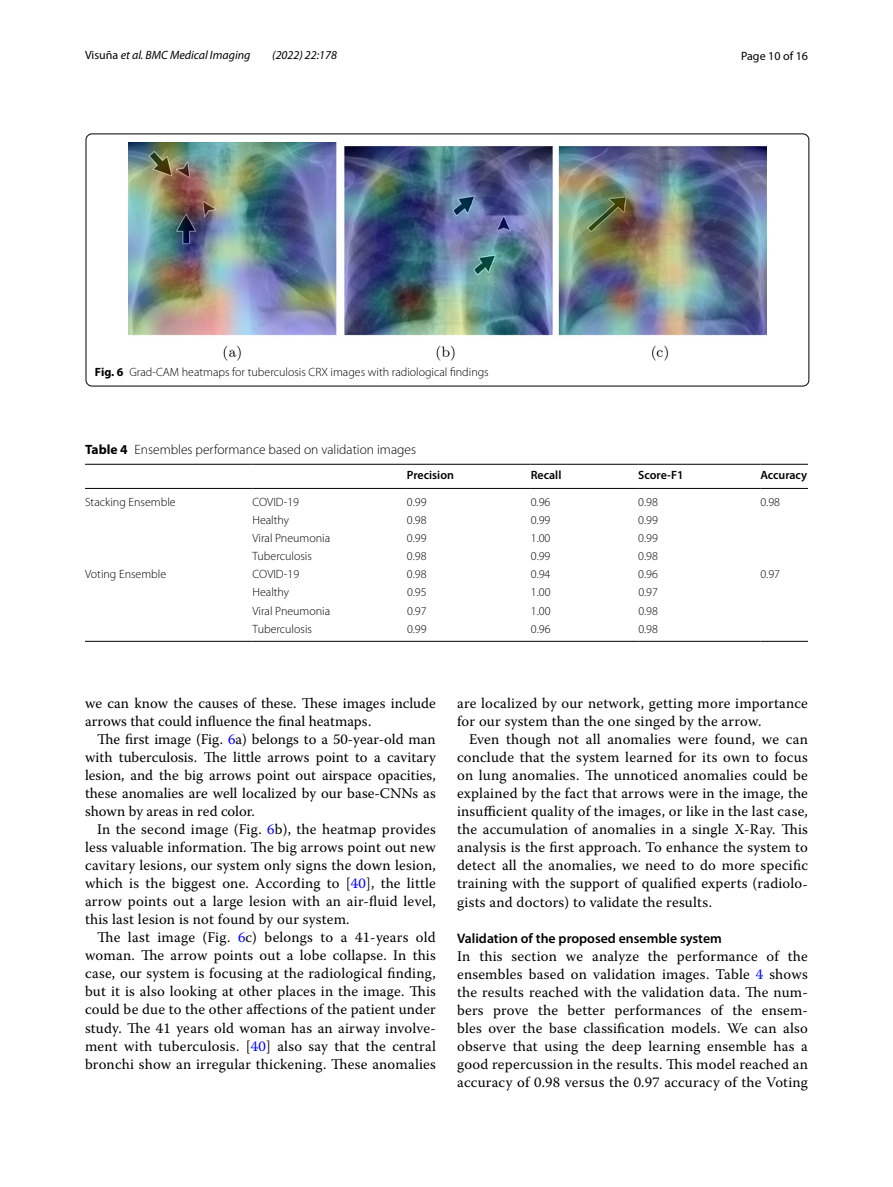
<style>
.page{position:relative;width:893px;height:1187px;background:#fff}
.page>*{position:absolute;margin:0;border:0;box-sizing:border-box;transform-origin:0 0}
.t1{font:14.7px/18px "Warnock Pro";letter-spacing:.015em;color:#000;text-align:justify}
.t2{font:600 13.8px "Myriad Pro";color:#000}
.t3{font:300 13.5px "Myriad Pro";color:#000}
.t4{font:300 12px "Myriad Pro";color:#000}
.t5{font:italic 12px "Myriad Pro";color:#000}
.t6{font:600 12px "Myriad Pro";color:#000}
.t7{font:12px "Myriad Pro";color:#000}
.s1{font-style:normal}
.s2{font-weight:700}
.s3{color:#00f}
</style>
<div class="page">
<img style="left:128px;top:143px;width:638px;height:217px">
<div style="left:86px;top:134px;width:723px;height:252px;border:1px solid #000;border-radius:6px"></div>
<hr style="left:85px;top:464px;width:167px;height:1px;background:#000">
<hr style="left:85px;top:488px;width:167px;height:1px;background:#000">
<hr style="left:252px;top:464px;width:155px;height:1px;background:#000">
<hr style="left:252px;top:488px;width:155px;height:1px;background:#000">
<hr style="left:407px;top:464px;width:124px;height:1px;background:#000">
<hr style="left:407px;top:488px;width:124px;height:1px;background:#000">
<hr style="left:531px;top:464px;width:107px;height:1px;background:#000">
<hr style="left:531px;top:488px;width:107px;height:1px;background:#000">
<hr style="left:638px;top:464px;width:122px;height:1px;background:#000">
<hr style="left:638px;top:488px;width:122px;height:1px;background:#000">
<hr style="left:760px;top:464px;width:48px;height:1px;background:#000">
<hr style="left:760px;top:488px;width:48px;height:1px;background:#000">
<hr style="left:85px;top:641px;width:167px;height:1px;background:#000">
<hr style="left:252px;top:641px;width:155px;height:1px;background:#000">
<hr style="left:407px;top:641px;width:124px;height:1px;background:#000">
<hr style="left:531px;top:641px;width:107px;height:1px;background:#000">
<hr style="left:638px;top:641px;width:122px;height:1px;background:#000">
<hr style="left:760px;top:641px;width:48px;height:1px;background:#000">
<p class="t5" style="left:85px;top:48px;width:167px"><span class="s1">Visuña</span> et al. BMC Medical Imaging</p>
<p class="t5" style="left:272px;top:48px;width:66px">(2022) 22:178</p>
<p class="t7" style="left:741px;top:48px;width:68px">Page 10 of 16</p>
<p class="t4" style="left:95px;top:365px;width:395px"><span class="s2">Fig. 6</span> Grad-CAM heatmaps for tuberculosis CRX images with radiological findings</p>
<p class="t3" style="left:85px;top:442px;width:333px"><span class="s2">Table 4</span> Ensembles performance based on validation images</p>
<p class="t6" style="left:407px;top:467px;width:49px">Precision</p>
<p class="t6" style="left:531px;top:467px;width:32px">Recall</p>
<p class="t6" style="left:638px;top:467px;width:47px">Score-F1</p>
<p class="t6" style="left:760px;top:467px;width:48px">Accuracy</p>
<p class="t4" style="left:85px;top:495px;width:92px">Stacking Ensemble</p>
<p class="t4" style="left:252px;top:495px;width:48px">COVID-19</p>
<p class="t4" style="left:407px;top:495px;width:21px">0.99</p>
<p class="t4" style="left:531px;top:495px;width:21px">0.96</p>
<p class="t4" style="left:638px;top:495px;width:21px">0.98</p>
<p class="t4" style="left:760px;top:495px;width:21px">0.98</p>
<p class="t4" style="left:252px;top:513px;width:38px">Healthy</p>
<p class="t4" style="left:407px;top:513px;width:21px">0.98</p>
<p class="t4" style="left:531px;top:513px;width:21px">0.99</p>
<p class="t4" style="left:638px;top:513px;width:21px">0.99</p>
<p class="t4" style="left:252px;top:531px;width:79px">Viral Pneumonia</p>
<p class="t4" style="left:407px;top:531px;width:21px">0.99</p>
<p class="t4" style="left:531px;top:531px;width:21px">1.00</p>
<p class="t4" style="left:638px;top:531px;width:21px">0.99</p>
<p class="t4" style="left:252px;top:549px;width:61px">Tuberculosis</p>
<p class="t4" style="left:407px;top:549px;width:21px">0.98</p>
<p class="t4" style="left:531px;top:549px;width:21px">0.99</p>
<p class="t4" style="left:638px;top:549px;width:21px">0.98</p>
<p class="t4" style="left:85px;top:567px;width:83px">Voting Ensemble</p>
<p class="t4" style="left:253px;top:567px;width:48px">COVID-19</p>
<p class="t4" style="left:407px;top:567px;width:21px">0.98</p>
<p class="t4" style="left:531px;top:567px;width:21px">0.94</p>
<p class="t4" style="left:638px;top:567px;width:21px">0.96</p>
<p class="t4" style="left:760px;top:567px;width:21px">0.97</p>
<p class="t4" style="left:253px;top:585px;width:38px">Healthy</p>
<p class="t4" style="left:407px;top:585px;width:21px">0.95</p>
<p class="t4" style="left:531px;top:585px;width:21px">1.00</p>
<p class="t4" style="left:638px;top:585px;width:21px">0.97</p>
<p class="t4" style="left:253px;top:604px;width:79px">Viral Pneumonia</p>
<p class="t4" style="left:407px;top:604px;width:21px">0.97</p>
<p class="t4" style="left:531px;top:604px;width:21px">1.00</p>
<p class="t4" style="left:638px;top:604px;width:21px">0.98</p>
<p class="t4" style="left:253px;top:622px;width:61px">Tuberculosis</p>
<p class="t4" style="left:407px;top:622px;width:21px">0.99</p>
<p class="t4" style="left:531px;top:622px;width:21px">0.96</p>
<p class="t4" style="left:638px;top:622px;width:21px">0.98</p>
<p class="t1" style="left:85px;top:694px;width:352px">we can know the causes of these. These images include arrows that could influence the final heatmaps.</p>
<p class="t1" style="left:85px;top:730px;width:352px;text-indent:12px">The first image (Fig. <span class="s3">6</span>a) belongs to a 50-year-old man with tuberculosis. The little arrows point to a cavitary lesion, and the big arrows point out airspace opacities, these anomalies are well localized by our base-CNNs as shown by areas in red color.</p>
<p class="t1" style="left:85px;top:820px;width:352px;text-indent:12px">In the second image (Fig. <span class="s3">6</span>b), the heatmap provides less valuable information. The big arrows point out new cavitary lesions, our system only signs the down lesion, which is the biggest one. According to [<span class="s3">40</span>], the little arrow points out a large lesion with an air-fluid level, this last lesion is not found by our system.</p>
<p class="t1" style="left:85px;top:928px;width:352px;text-indent:12px">The last image (Fig. <span class="s3">6</span>c) belongs to a 41-years old woman. The arrow points out a lobe collapse. In this case, our system is focusing at the radiological finding, but it is also looking at other places in the image. This could be due to the other affections of the patient under study. The 41 years old woman has an airway involve&shy;ment with tuberculosis. [<span class="s3">40</span>] also say that the central bronchi show an irregular thickening. These anomalies</p>
<p class="t1" style="left:457px;top:694px;width:352px">are localized by our network, getting more importance for our system than the one singed by the arrow.</p>
<p class="t1" style="left:457px;top:730px;width:352px;text-indent:12px">Even though not all anomalies were found, we can conclude that the system learned for its own to focus on lung anomalies. The unnoticed anomalies could be explained by the fact that arrows were in the image, the insufficient quality of the images, or like in the last case, the accumulation of anomalies in a single X-Ray. This analysis is the first approach. To enhance the system to detect all the anomalies, we need to do more specific training with the support of qualified experts (radiolo&shy;gists and doctors) to validate the results.</p>
<p class="t2" style="left:457px;top:929px;width:266px">Validation of the proposed ensemble system</p>
<p class="t1" style="left:457px;top:946px;width:352px">In this section we analyze the performance of the ensembles based on validation images. Table <span class="s3">4</span> shows the results reached with the validation data. The num&shy;bers prove the better performances of the ensem&shy;bles over the base classification models. We can also observe that using the deep learning ensemble has a good repercussion in the results. This model reached an accuracy of 0.98 versus the 0.97 accuracy of the Voting</p>
</div>
